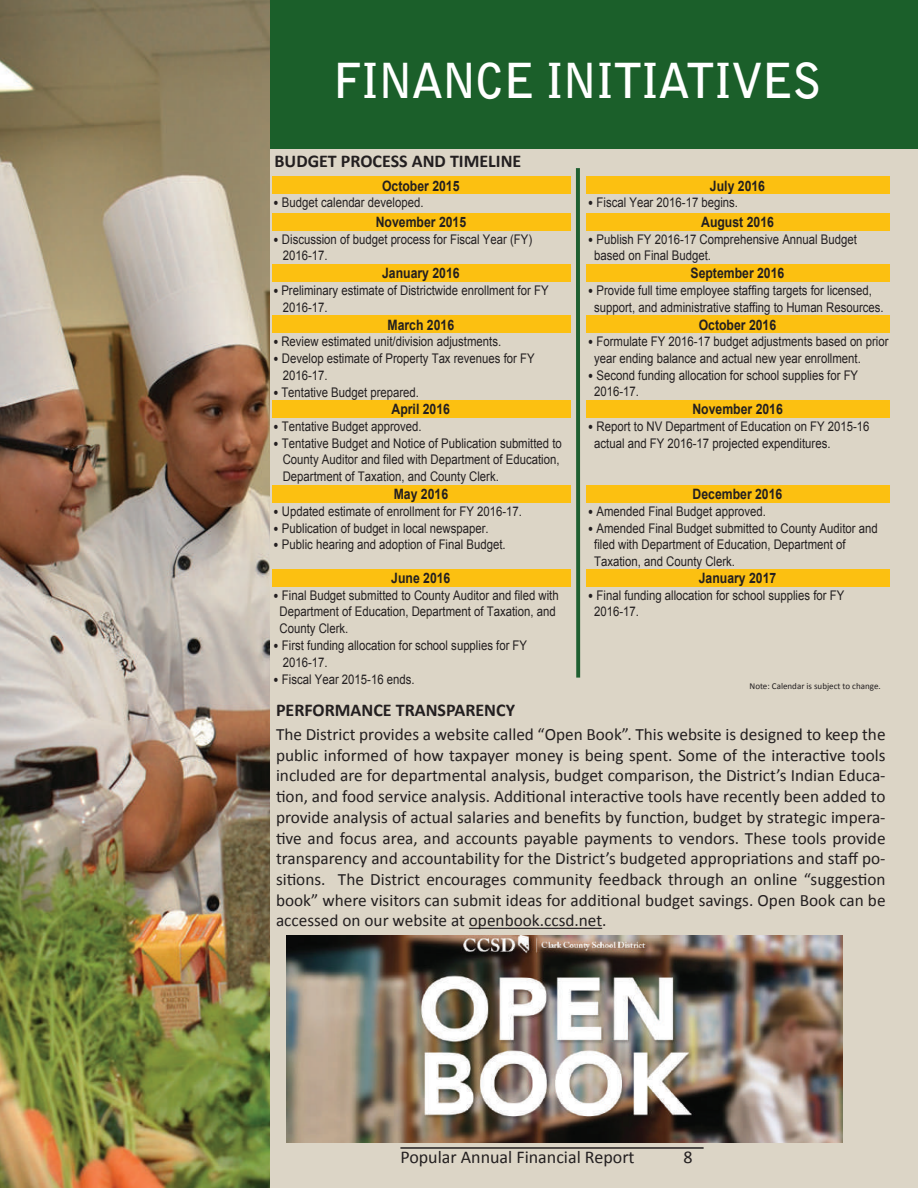
<style>
.page{position:relative;width:918px;height:1188px;background:#dcd5c6}
.page>*{position:absolute;margin:0;border:0;box-sizing:border-box;transform-origin:0 0}
.t1{font:700 48px "Bell Gothic Std";letter-spacing:-.03em;color:#fff}
.t2{font:700 18px "Calibri";color:#231f20}
.t3{font:18px "Calibri";color:#231f20}
.t4{font:17.25px/20.7px "Calibri";color:#231f20;text-align:justify}
.t5{font:700 14.25px "Arial";color:#231f20;scale:.86 1}
.t6{font:13.35px/16.8px "Arial";color:#231f20;scale:.86 1}
.t7{font:9px "Calibri";color:#231f20}
.s1{font-family:"Calibri"}
</style>
<div class="page">
<hr style="left:400px;top:1147px;width:304px;height:2px;background:#231f20">
<div style="left:270px;top:0;width:648px;height:148px;background:#1b5f2a"></div>
<hr style="left:469px;top:928px;width:133px;height:1px;background:#231f20">
<img style="left:0;top:0;width:270px;height:1188px">
<img style="left:286px;top:936px;width:556px;height:207px">
<div style="left:272px;top:177px;width:299px;height:17px;background:#fcc011"></div>
<div style="left:586px;top:177px;width:303px;height:17px;background:#fcc011"></div>
<div style="left:272px;top:213px;width:299px;height:18px;background:#fcc011"></div>
<div style="left:586px;top:213px;width:303px;height:18px;background:#fcc011"></div>
<div style="left:272px;top:264px;width:299px;height:18px;background:#fcc011"></div>
<div style="left:586px;top:264px;width:303px;height:18px;background:#fcc011"></div>
<div style="left:272px;top:315px;width:299px;height:18px;background:#fcc011"></div>
<div style="left:586px;top:315px;width:303px;height:18px;background:#fcc011"></div>
<div style="left:272px;top:400px;width:299px;height:18px;background:#fcc011"></div>
<div style="left:586px;top:400px;width:303px;height:18px;background:#fcc011"></div>
<div style="left:272px;top:485px;width:299px;height:18px;background:#fcc011"></div>
<div style="left:586px;top:485px;width:303px;height:18px;background:#fcc011"></div>
<div style="left:272px;top:569px;width:299px;height:18px;background:#fcc011"></div>
<div style="left:586px;top:569px;width:303px;height:18px;background:#fcc011"></div>
<svg style="left:576px;top:168px;width:4px;height:510px;background:#246234"></svg>
<h1 class="t1" style="left:333px;top:51px;width:490px">FINANCE INITIATIVES</h1>
<h2 class="t2" style="left:274px;top:149px;width:248px">BUDGET PROCESS AND TIMELINE</h2>
<p class="t5" style="left:382px;top:176px;width:92px">October 2015</p>
<p class="t5" style="left:710px;top:176px;width:66px">July 2016</p>
<p class="t6" style="left:273px;top:194px;width:176px"><span class="s1">•</span> Budget calendar developed.</p>
<p class="t6" style="left:588px;top:194px;width:176px"><span class="s1">•</span> Fiscal Year 2016-17 begins.</p>
<p class="t5" style="left:376px;top:213px;width:107px">November 2015</p>
<p class="t5" style="left:701px;top:213px;width:86px">August 2016</p>
<p class="t6" style="left:273px;top:231px;width:303px"><span class="s1">•</span> Discussion of budget process for Fiscal Year (FY)</p>
<p class="t6" style="left:588px;top:231px;width:314px"><span class="s1">•</span> Publish FY 2016-17 Comprehensive Annual Budget</p>
<p class="t6" style="left:283px;top:248px;width:54px">2016-17.</p>
<p class="t6" style="left:594px;top:248px;width:137px">based on Final Budget.</p>
<p class="t5" style="left:382px;top:264px;width:92px">January 2016</p>
<p class="t5" style="left:691px;top:264px;width:111px">September 2016</p>
<p class="t6" style="left:273px;top:282px;width:322px"><span class="s1">•</span> Preliminary estimate of Districtwide enrollment for FY</p>
<p class="t6" style="left:588px;top:282px;width:332px"><span class="s1">•</span> Provide full time employee staffing targets for licensed,</p>
<p class="t6" style="left:283px;top:299px;width:54px">2016-17.</p>
<p class="t6" style="left:594px;top:299px;width:338px">support, and administrative staffing to Human Resources.</p>
<p class="t5" style="left:388px;top:315px;width:79px">March 2016</p>
<p class="t5" style="left:699px;top:315px;width:92px">October 2016</p>
<p class="t6" style="left:273px;top:333px;width:267px"><span class="s1">•</span> Review estimated unit/division adjustments.</p>
<p class="t6" style="left:588px;top:333px;width:351px"><span class="s1">•</span> Formulate FY 2016-17 budget adjustments based on prior</p>
<p class="t6" style="left:273px;top:350px;width:306px"><span class="s1">•</span> Develop estimate of Property Tax revenues for FY</p>
<p class="t6" style="left:594px;top:350px;width:312px">year ending balance and actual new year enrollment.</p>
<p class="t6" style="left:283px;top:367px;width:54px">2016-17.</p>
<p class="t6" style="left:588px;top:367px;width:316px"><span class="s1">•</span> Second funding allocation for school supplies for FY</p>
<p class="t6" style="left:273px;top:384px;width:171px"><span class="s1">•</span> Tentative Budget prepared.</p>
<p class="t6" style="left:594px;top:383px;width:54px">2016-17.</p>
<p class="t5" style="left:392px;top:400px;width:70px">April 2016</p>
<p class="t5" style="left:692px;top:400px;width:107px">November 2016</p>
<p class="t6" style="left:273px;top:418px;width:174px"><span class="s1">•</span> Tentative Budget approved.</p>
<p class="t6" style="left:588px;top:418px;width:329px"><span class="s1">•</span> Report to NV Department of Education on FY 2015-16</p>
<p class="t6" style="left:273px;top:435px;width:337px"><span class="s1">•</span> Tentative Budget and Notice of Publication submitted to</p>
<p class="t6" style="left:594px;top:435px;width:276px">actual and FY 2016-17 projected expenditures.</p>
<p class="t6" style="left:283px;top:451px;width:323px">County Auditor and filed with Department of Education,<br>Department of Taxation, and County Clerk.</p>
<p class="t5" style="left:394px;top:485px;width:65px">May 2016</p>
<p class="t5" style="left:693px;top:485px;width:106px">December 2016</p>
<p class="t6" style="left:273px;top:503px;width:291px"><span class="s1">•</span> Updated estimate of enrollment for FY 2016-17.</p>
<p class="t6" style="left:588px;top:503px;width:209px"><span class="s1">•</span> Amended Final Budget approved.</p>
<p class="t6" style="left:273px;top:520px;width:252px"><span class="s1">•</span> Publication of budget in local newspaper.</p>
<p class="t6" style="left:588px;top:520px;width:339px"><span class="s1">•</span> Amended Final Budget submitted to County Auditor and</p>
<p class="t6" style="left:273px;top:536px;width:272px"><span class="s1">•</span> Public hearing and adoption of Final Budget.</p>
<p class="t6" style="left:594px;top:536px;width:294px;line-height:16.4px">filed with Department of Education, Department of<br>Taxation, and County Clerk.</p>
<p class="t5" style="left:391px;top:569px;width:70px">June 2016</p>
<p class="t5" style="left:699px;top:569px;width:92px">January 2017</p>
<p class="t6" style="left:273px;top:587px;width:334px"><span class="s1">•</span> Final Budget submitted to County Auditor and filed with</p>
<p class="t6" style="left:588px;top:587px;width:300px"><span class="s1">•</span> Final funding allocation for school supplies for FY</p>
<p class="t6" style="left:280px;top:604px;width:323px">Department of Education, Department of Taxation, and</p>
<p class="t6" style="left:594px;top:604px;width:54px">2016-17.</p>
<p class="t6" style="left:280px;top:620px;width:82px">County Clerk.</p>
<p class="t6" style="left:283px;top:637px;width:286px;text-indent:-10px"><span class="s1">•</span> First funding allocation for school supplies for FY<br>2016-17.</p>
<p class="t6" style="left:273px;top:671px;width:166px"><span class="s1">•</span> Fiscal Year 2015-16 ends.</p>
<p class="t7" style="left:750px;top:680px;width:133px">Note: Calendar is subject to change.</p>
<h2 class="t2" style="left:276px;top:699px;width:241px">PERFORMANCE TRANSPARENCY</h2>
<p class="t4" style="left:276px;top:724px;width:611px">The District provides a website called “Open Book”. This website is designed to keep the public informed of how taxpayer money is being spent. Some of the interactive tools included are for departmental analysis, budget comparison, the District’s Indian Educa&shy;tion, and food service analysis. Additional interactive tools have recently been added to provide analysis of actual salaries and benefits by function, budget by strategic impera&shy;tive and focus area, and accounts payable payments to vendors. These tools provide transparency and accountability for the District’s budgeted appropriations and staff po&shy;sitions. The District encourages community feedback through an online “suggestion book” where visitors can submit ideas for additional budget savings. Open Book can be accessed on our website at openbook.ccsd.net.</p>
<h2 class="t3" style="left:400px;top:1146px;width:236px">Popular Annual Financial Report</h2>
<h2 class="t3" style="left:683px;top:1146px;width:11px">8</h2>
</div>
